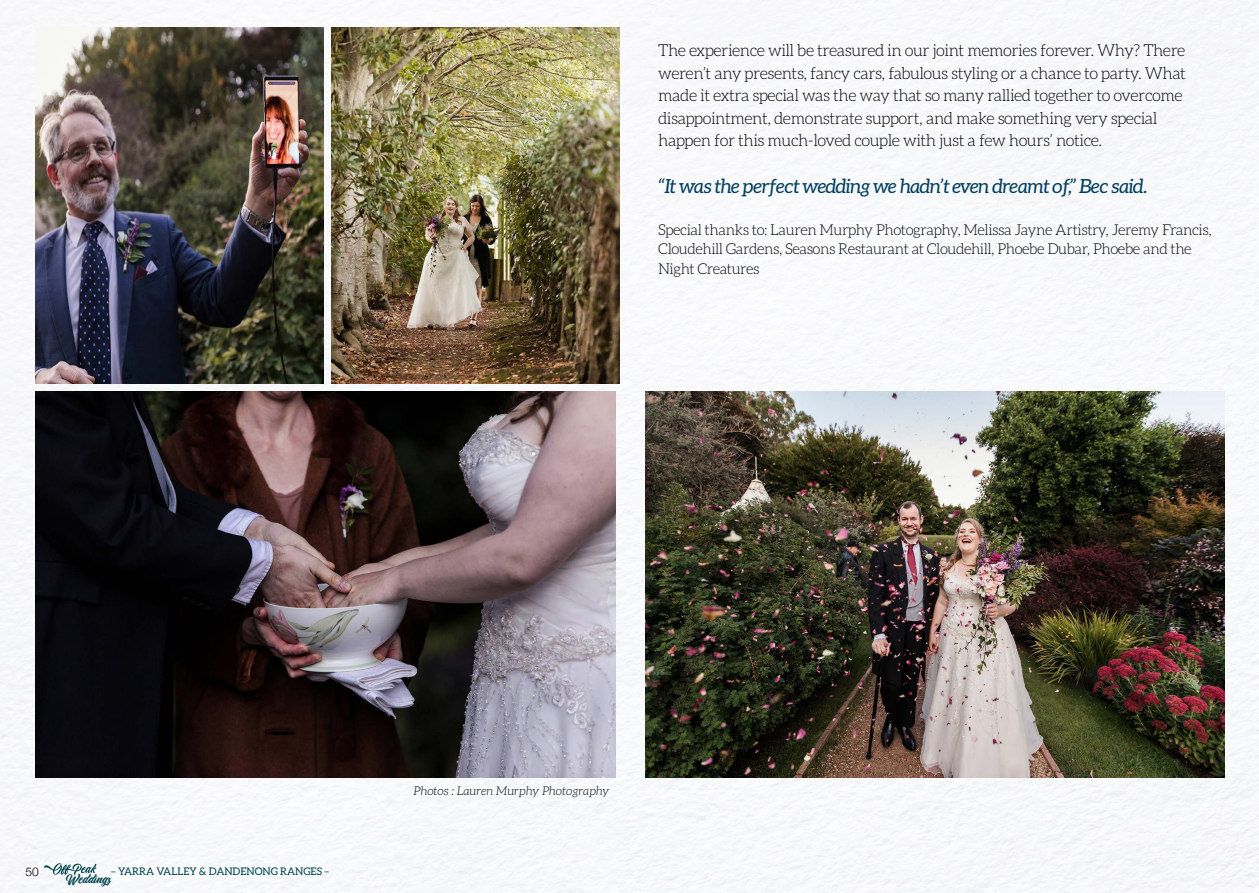
<style>
.page{position:relative;width:1259px;height:893px;background:#fff}
.page>*{position:absolute;margin:0;border:0;box-sizing:border-box;transform-origin:0 0}
.t1{font:italic 19.5px "Aleo";letter-spacing:-.03em;color:#003e5e}
.t2{font:300 16.5px/22.5px "Aleo";letter-spacing:-.03em;color:#000}
.t3{font:16.05px "Cheetah Kick Personal Use";color:#00444d}
.t4{font:300 15px/19.5px "Aleo";letter-spacing:-.03em;color:#000}
.t5{font:italic 300 12px "Aleo";color:#000}
.t6{font:300 12px "Helvetica Neue";color:#000}
.t7{font:10.5px "Aleo";color:#00444d}
</style>
<div class="page">
<img style="left:0;top:0;width:1259px;height:893px">
<img style="left:36px;top:28px;width:288px;height:355px">
<img style="left:332px;top:28px;width:287px;height:355px">
<img style="left:36px;top:391px;width:579px;height:387px">
<img style="left:645px;top:391px;width:579px;height:387px">
<svg style="left:43px;top:862px;width:54px;height:13px"></svg>
<p class="t2" style="left:658px;top:39px;width:529px">The experience will be treasured in our joint memories forever. Why? There weren’t any presents, fancy cars, fabulous styling or a chance to party. What made it extra special was the way that so many rallied together to overcome disappointment, demonstrate support, and make something very special happen for this much-loved couple with just a few hours’ notice.</p>
<p class="t1" style="left:658px;top:175px;width:491px">“It was the perfect wedding we hadn’t even dreamt of,” Bec said.</p>
<p class="t4" style="left:658px;top:220px;width:555px">Special thanks to: Lauren Murphy Photography, Melissa Jayne Artistry, Jeremy Francis,<br>Cloudehill Gardens, Seasons Restaurant at Cloudehill, Phoebe Dubar, Phoebe and the<br>Night Creatures</p>
<p class="t6" style="left:26px;top:862px;width:15px">50</p>
<p class="t7" style="left:111px;top:865px;width:220px">– YARRA VALLEY &amp; DANDENONG RANGES –</p>
<p class="t3" style="left:65px;top:871px;width:47px">Weddings</p>
<p class="t5" style="left:413px;top:784px;width:197px">Photos : Lauren Murphy Photography</p>
</div>
